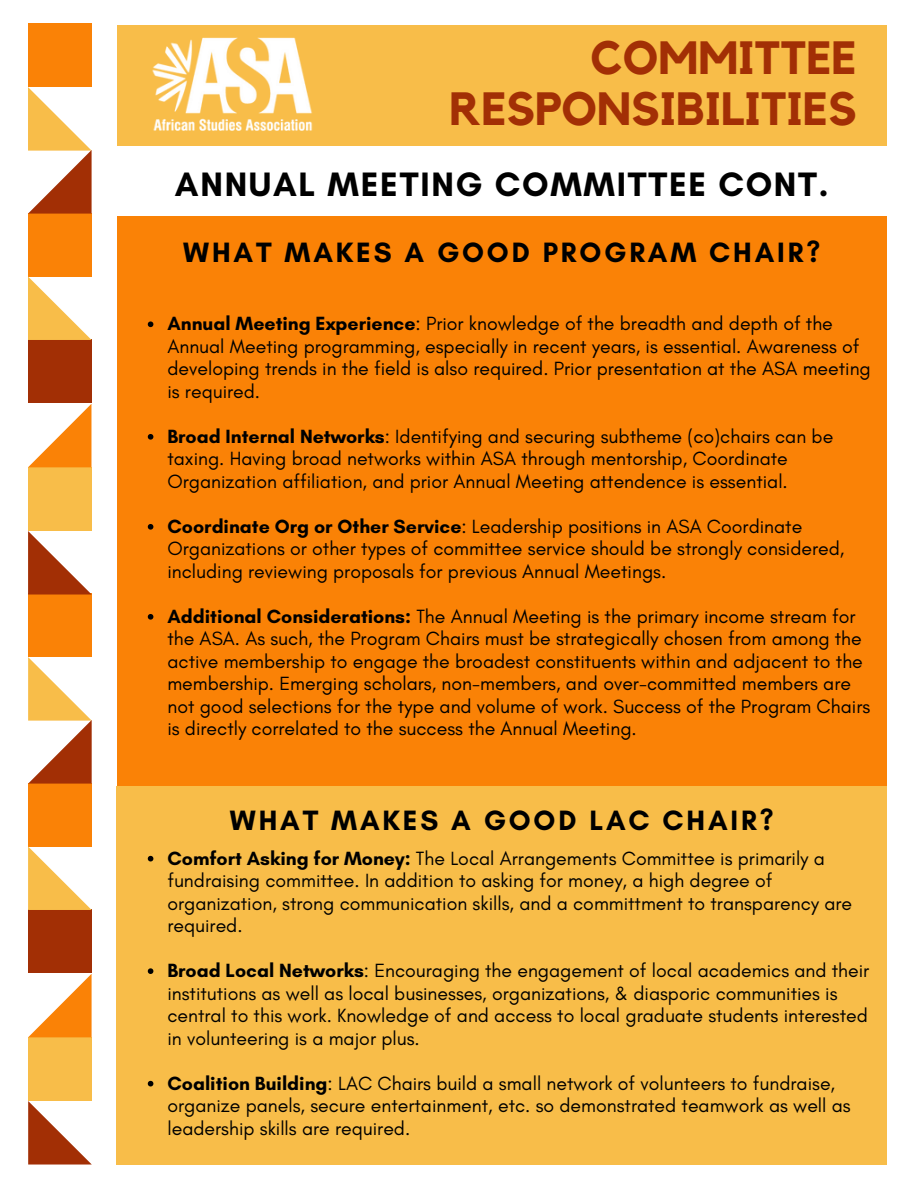
<style>
.page{position:relative;width:918px;height:1188px;background:#fff}
.page>*{position:absolute;margin:0;border:0;box-sizing:border-box;transform-origin:0 0}
.t1{font:700 46.5px/50.7px "Kollektif";color:#a22f05;text-align:right}
.t2{font:700 34.5px "Glacial Indifference";letter-spacing:.05em;color:#000}
.t3{font:700 28.5px "Glacial Indifference";letter-spacing:.1em;color:#000}
.t4{font:19.5px/22.5px "Glacial Indifference";color:#000}
.s1{font-weight:700}
</style>
<div class="page">
<div style="left:117px;top:217px;width:770px;height:569px;background:#fa8206"></div>
<div style="left:117px;top:25px;width:770px;height:121px;background:#f8bd49"></div>
<img style="left:152px;top:37px;width:161px;height:94px">
<div style="left:117px;top:786px;width:770px;height:379px;background:#f8bd49"></div>
<svg style="left:148px;top:321px;width:5px;height:6px"></svg>
<svg style="left:148px;top:434px;width:5px;height:6px"></svg>
<svg style="left:148px;top:524px;width:5px;height:6px"></svg>
<svg style="left:148px;top:614px;width:5px;height:6px"></svg>
<svg style="left:148px;top:856px;width:5px;height:5px"></svg>
<svg style="left:148px;top:968px;width:5px;height:6px"></svg>
<svg style="left:148px;top:1081px;width:5px;height:5px"></svg>
<div style="left:28px;top:23px;width:64px;height:64px;background:#fa8206"></div>
<div style="left:28px;top:593px;width:64px;height:64px;background:#fa8206"></div>
<div style="left:28px;top:213px;width:64px;height:63px;background:#fa8206"></div>
<div style="left:28px;top:783px;width:64px;height:63px;background:#fa8206"></div>
<div style="left:28px;top:467px;width:64px;height:64px;background:#f8bd49"></div>
<div style="left:28px;top:1037px;width:64px;height:64px;background:#f8bd49"></div>
<div style="left:28px;top:339px;width:64px;height:64px;background:#a22f05"></div>
<div style="left:28px;top:909px;width:64px;height:64px;background:#a22f05"></div>
<svg style="left:28px;top:87px;width:64px;height:127px"></svg>
<svg style="left:28px;top:657px;width:64px;height:127px"></svg>
<svg style="left:28px;top:404px;width:63px;height:63px"></svg>
<svg style="left:28px;top:974px;width:64px;height:63px"></svg>
<svg style="left:28px;top:276px;width:64px;height:64px"></svg>
<svg style="left:28px;top:846px;width:64px;height:64px"></svg>
<svg style="left:28px;top:531px;width:64px;height:64px"></svg>
<svg style="left:28px;top:1101px;width:64px;height:64px"></svg>
<p class="t1" style="left:449px;top:35px;width:409px">COMMITTEE<br>RESPONSIBILITIES</p>
<p class="t2" style="left:175px;top:164px;width:655px">ANNUAL MEETING COMMITTEE CONT.</p>
<h1 class="t3" style="left:183px;top:235px;width:638px">WHAT MAKES A GOOD PROGRAM CHAIR?</h1>
<h2 class="t4" style="left:167px;top:312px;width:705px"><span class="s1">Annual Meeting Experience</span>: Prior knowledge of the breadth and depth of the Annual Meeting programming, especially in recent years, is essential. Awareness of developing trends in the field is also required. Prior presentation at the ASA meeting is required.</h2>
<h3 class="t4" style="left:167px;top:425px;width:667px"><span class="s1">Broad Internal Networks</span>: Identifying and securing subtheme (co)chairs can be taxing. Having broad networks within ASA through mentorship, Coordinate<br>Organization affiliation, and prior Annual Meeting attendence is essential.</h3>
<p class="t4" style="left:167px;top:515px;width:678px"><span class="s1">Coordinate Org or Other Service</span>: Leadership positions in ASA Coordinate<br>Organizations or other types of committee service should be strongly considered, including reviewing proposals for previous Annual Meetings.</p>
<p class="t4" style="left:167px;top:605px;width:704px"><span class="s1">Additional Considerations:</span> The Annual Meeting is the primary income stream for the ASA. As such, the Program Chairs must be strategically chosen from among the active membership to engage the broadest constituents within and adjacent to the membership. Emerging scholars, non-members, and over-committed members are not good selections for the type and volume of work. Success of the Program Chairs is directly correlated to the success the Annual Meeting.</p>
<p class="t3" style="left:230px;top:803px;width:545px">WHAT MAKES A GOOD LAC CHAIR?</p>
<p class="t4" style="left:167px;top:847px;width:686px"><span class="s1">Comfort Asking for Money:</span> The Local Arrangements Committee is primarily a fundraising committee. In addition to asking for money, a high degree of organization, strong communication skills, and a committment to transparency are required.</p>
<h3 class="t4" style="left:167px;top:959px;width:703px"><span class="s1">Broad Local Networks</span>: Encouraging the engagement of local academics and their institutions as well as local businesses, organizations, &amp; diasporic communities is central to this work. Knowledge of and access to local graduate students interested in volunteering is a major plus.</h3>
<p class="t4" style="left:167px;top:1072px;width:685px"><span class="s1">Coalition Building</span>: LAC Chairs build a small network of volunteers to fundraise, organize panels, secure entertainment, etc. so demonstrated teamwork as well as leadership skills are required.</p>
</div>
